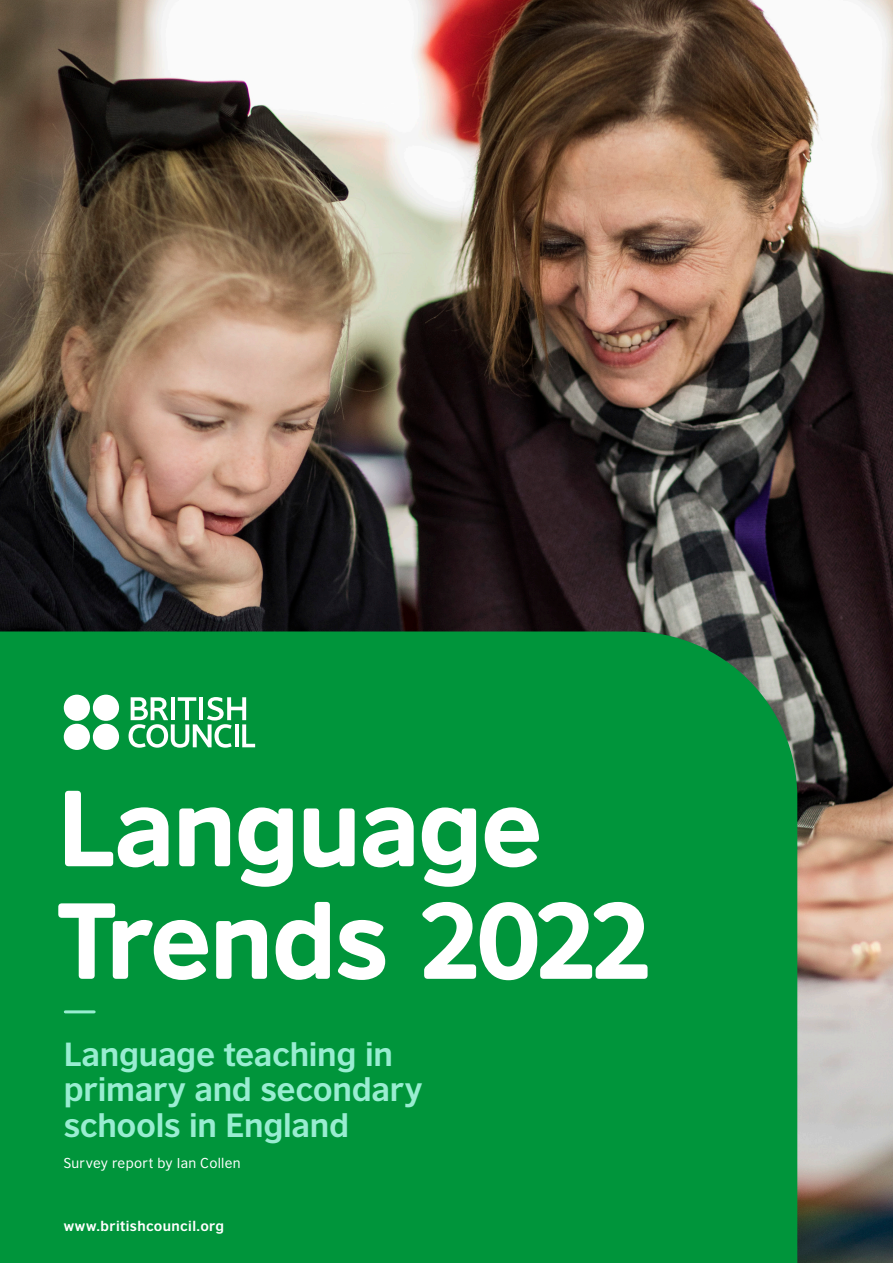
<style>
.page{position:relative;width:893px;height:1263px;background:#fff}
.page>*{position:absolute;margin:0;border:0;box-sizing:border-box;transform-origin:0 0}
.t1{font:101.7px/112.5px "British Council Sans Headline";letter-spacing:-.025em;color:#fff}
.t2{font:700 31.5px/35.4px "British Council Sans";letter-spacing:-.01em;color:#99edd1}
.t3{font:13.5px "British Council Sans";letter-spacing:.025em;color:#fff}
.t4{font:700 13.5px "British Council Sans";letter-spacing:.025em;color:#fff}
</style>
<div class="page">
<img style="left:0;top:0;width:893px;height:1263px">
<div style="left:0;top:631px;width:797px;height:632px;background:#00953b"></div>
<hr style="left:65px;top:1010px;width:29px;height:3px;background:#99edd1">
<svg style="left:129px;top:697px;width:126px;height:51px"></svg>
<div style="left:93px;top:695px;width:26px;height:26px;background:#fff;border-radius:50%"></div>
<div style="left:64px;top:695px;width:26px;height:26px;background:#fff;border-radius:50%"></div>
<div style="left:93px;top:724px;width:26px;height:26px;background:#fff;border-radius:50%"></div>
<div style="left:64px;top:724px;width:26px;height:26px;background:#fff;border-radius:50%"></div>
<p class="t1" style="left:57px;top:767px;width:598px">Language<br>Trends 2022</p>
<p class="t2" style="left:64px;top:1033px;width:360px">Language teaching in primary and secondary schools in England</p>
<p class="t3" style="left:64px;top:1152px;width:178px">Survey report by Ian Collen</p>
<p class="t4" style="left:64px;top:1214px;width:162px">www.britishcouncil.org</p>
</div>
